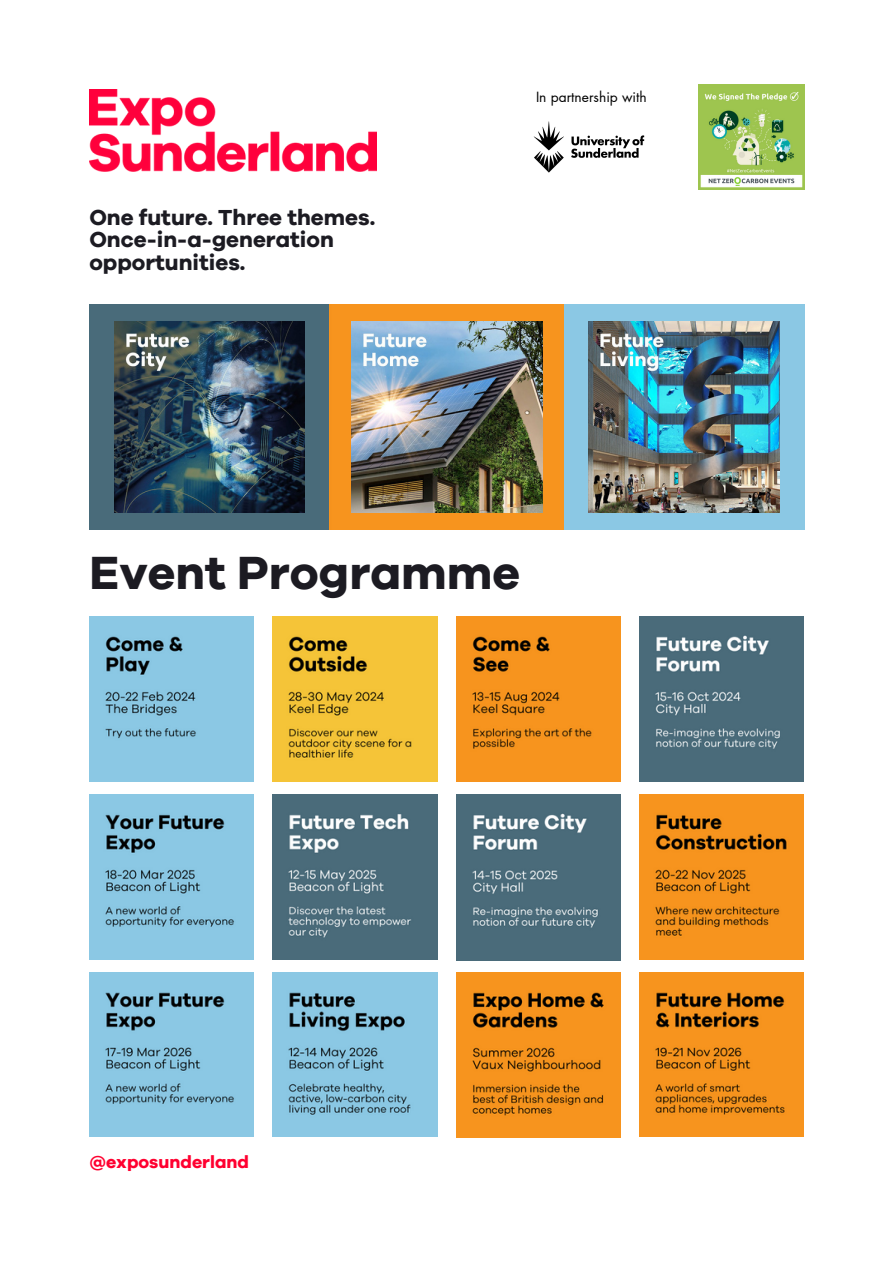
<style>
.page{position:relative;width:894px;height:1264px;background:#fff}
.page>*{position:absolute;margin:0;border:0;box-sizing:border-box;transform-origin:0 0}
.t1{font:700 48px "Galano Grotesque";color:#1c1b22}
.t2{font:700 22.5px/22.5px "Galano Grotesque";color:#1c1b22}
.t3{font:700 17.85px "Galano Grotesque";color:#ff0030}
.t4{font:13.8px "Futura LT Pro";color:#000}
</style>
<div class="page">
<img style="left:639px;top:616px;width:164px;height:165px">
<img style="left:89px;top:972px;width:165px;height:164px">
<img style="left:639px;top:972px;width:164px;height:164px">
<img style="left:89px;top:794px;width:165px;height:165px">
<img style="left:272px;top:794px;width:165px;height:165px">
<img style="left:456px;top:972px;width:164px;height:165px">
<img style="left:456px;top:794px;width:164px;height:166px">
<img style="left:272px;top:972px;width:165px;height:164px">
<img style="left:639px;top:794px;width:164px;height:165px">
<img style="left:89px;top:616px;width:165px;height:165px">
<img style="left:272px;top:616px;width:165px;height:165px">
<img style="left:456px;top:616px;width:164px;height:165px">
<img style="left:89px;top:89px;width:287px;height:82px">
<img style="left:533px;top:121px;width:112px;height:52px">
<img style="left:698px;top:84px;width:106px;height:106px">
<img style="left:89px;top:304px;width:714px;height:225px">
<img style="left:114px;top:322px;width:191px;height:190px">
<img style="left:351px;top:322px;width:191px;height:190px">
<img style="left:588px;top:322px;width:191px;height:190px">
<p class="t2" style="left:89px;top:206px;width:287px">One future. Three themes.<br>Once-in-a-generation opportunities.</p>
<p class="t4" style="left:536px;top:90px;width:112px">In partnership with</p>
<p class="t1" style="left:89px;top:541px;width:432px">Event Programme</p>
<p class="t3" style="left:89px;top:1150px;width:161px">@exposunderland</p>
</div>
